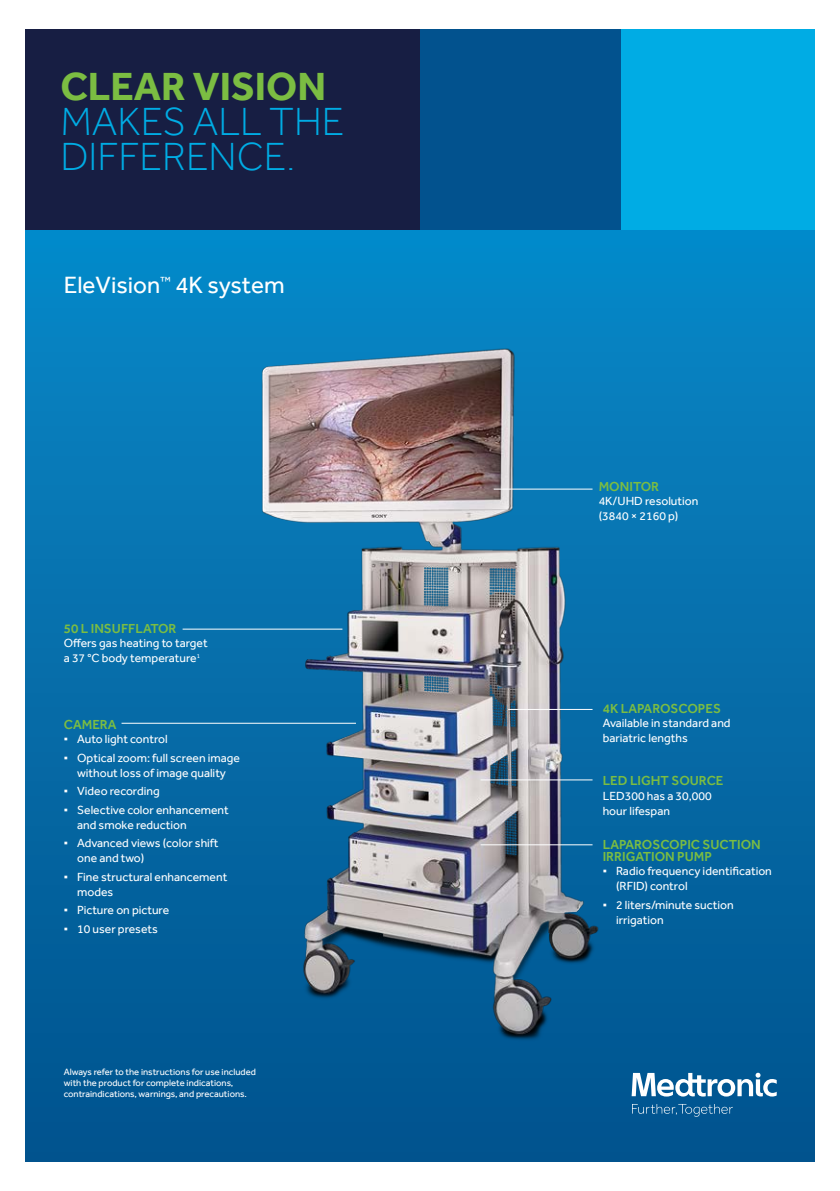
<style>
.page{position:relative;width:840px;height:1191px;background:#fff}
.page>*{position:absolute;margin:0;border:0;box-sizing:border-box;transform-origin:0 0}
.t1{font:300 40.4px/35px "Effra";color:#00ace4}
.t2{font:700 40.4px "Effra";color:#7bbd42}
.t3{font:24.2px "Effra";color:#fff}
.t4{font:500 13.4px/11.4px "Effra";color:#7bbd42}
.t5{font:12.2px/14.8px "Effra";color:#fff}
.t6{font:9.4px/10.8px "Effra";color:#fff}
.s1{font-family:"Times New Roman"}
</style>
<div class="page">
<div style="left:26px;top:229px;width:788px;height:932px;background:linear-gradient(to bottom,#0889c8,#01528c)"></div>
<div style="left:26px;top:29px;width:394px;height:200px;background:#171e43"></div>
<div style="left:620px;top:29px;width:194px;height:200px;background:#00ace4"></div>
<div style="left:420px;top:29px;width:200px;height:200px;background:#02528e"></div>
<img style="left:162px;top:321px;width:461px;height:784px">
<svg style="left:631px;top:1072px;width:145px;height:44px"></svg>
<hr style="left:121px;top:723px;width:235px;height:1px;background:#fff">
<hr style="left:182px;top:629px;width:160px;height:1px;background:#fff">
<hr style="left:493px;top:489px;width:99px;height:1px;background:#fff">
<hr style="left:508px;top:709px;width:84px;height:1px;background:#fff">
<hr style="left:480px;top:779px;width:112px;height:1px;background:#fff">
<hr style="left:480px;top:844px;width:112px;height:1px;background:#fff">
<h1 class="t2" style="left:60px;top:62px;width:267px">CLEAR VISION</h1>
<h1 class="t1" style="left:60px;top:104px;width:285px">MAKES ALL THE<br>DIFFERENCE.</h1>
<h2 class="t3" style="left:64px;top:271px;width:222px">EleVision<sup>™</sup> 4K system</h2>
<p class="t4" style="left:64px;top:622px;width:114px">50 L INSUFFLATOR</p>
<p class="t5" style="left:64px;top:636px;width:145px">Offers gas heating to target a 37 °C body temperature<sup>1</sup></p>
<p class="t4" style="left:64px;top:718px;width:54px">CAMERA</p>
<p class="t5" style="left:64px;top:732px;width:105px"><span class="s1">▪</span> Auto light control</p>
<p class="t5" style="left:64px;top:750px;width:177px;text-align:center"><span class="s1">▪</span> Optical zoom: full screen image without loss of image quality</p>
<p class="t5" style="left:64px;top:784px;width:97px"><span class="s1">▪</span> Video recording</p>
<p class="t5" style="left:77px;top:802px;width:153px;text-indent:-13px"><span class="s1">▪</span> Selective color enhancement and smoke reduction</p>
<p class="t5" style="left:77px;top:836px;width:143px;text-indent:-13px"><span class="s1">▪</span> Advanced views (color shift one and two)</p>
<p class="t5" style="left:77px;top:869px;width:152px;text-indent:-13px"><span class="s1">▪</span> Fine structural enhancement modes</p>
<p class="t5" style="left:64px;top:902px;width:107px"><span class="s1">▪</span> Picture on picture</p>
<p class="t5" style="left:64px;top:921px;width:95px"><span class="s1">▪</span> 10 user presets</p>
<p class="t6" style="left:64px;top:1066px;width:193px">Always refer to the instructions for use included with the product for complete indications, contraindications, warnings, and precautions.</p>
<p class="t4" style="left:598px;top:480px;width:62px">MONITOR</p>
<p class="t5" style="left:598px;top:494px;width:101px">4K/UHD resolution (3840 × 2160 p)</p>
<p class="t4" style="left:602px;top:702px;width:120px">4K LAPAROSCOPES</p>
<p class="t5" style="left:602px;top:716px;width:129px">Available in standard and bariatric lengths</p>
<p class="t4" style="left:602px;top:775px;width:122px">LED LIGHT SOURCE</p>
<p class="t5" style="left:602px;top:788px;width:110px">LED300 has a 30,000 hour lifespan</p>
<p class="t4" style="left:602px;top:838px;width:160px">LAPAROSCOPIC SUCTION<br>IRRIGATION PUMP</p>
<p class="t5" style="left:615px;top:863px;width:157px;text-indent:-13px"><span class="s1">▪</span> Radio frequency identification (RFID) control</p>
<p class="t5" style="left:615px;top:897px;width:119px;text-indent:-13px"><span class="s1">▪</span> 2 liters/minute suction irrigation</p>
</div>
